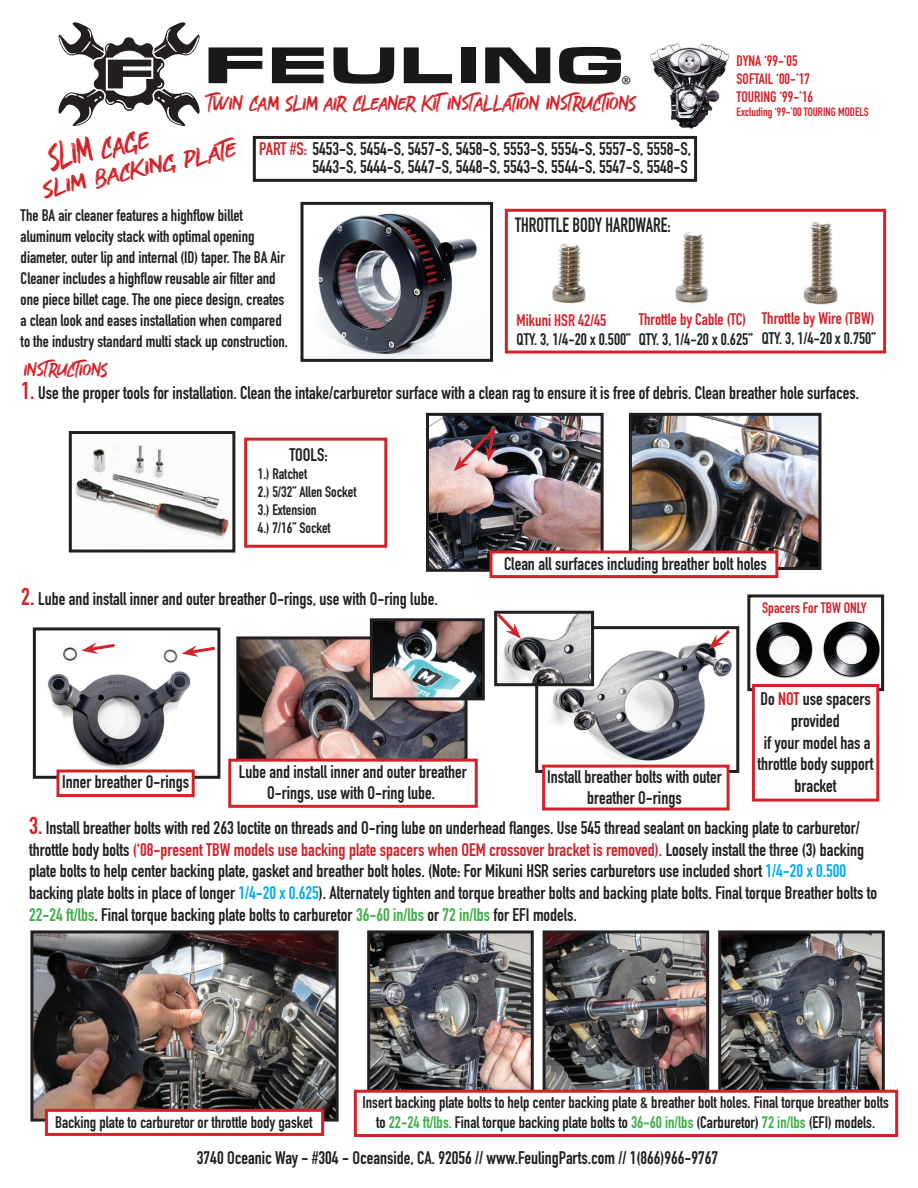
<style>
.page{position:relative;width:918px;height:1188px;background:#fff}
.page>*{position:absolute;margin:0;border:0;box-sizing:border-box;transform-origin:0 0}
.t1{font:36.45px "Grotters";color:#d1232a;scale:.78 1}
.t2{font:31.5px "Minion Pro";color:#231f20}
.t3{font:23.1px "Grotters";color:#d1232a;scale:1.23 1}
.t4{font:21px "Grotters";letter-spacing:-.02em;color:#d1232a}
.t5{font:700 20.4px "DIN Condensed";color:#231f20;scale:.88 1}
.t6{font:19.5px "Grotters";letter-spacing:-.05em;color:#d1232a}
.t7{font:700 18px/21.6px "DIN Condensed";color:#231f20;text-align:center}
.t8{font:700 16.5px/21px "DIN Condensed";color:#231f20;text-align:center}
.t9{font:700 16.5px "DIN Condensed";color:#d1232a}
.t10{font:700 15px/18px "DIN Condensed";color:#d1232a}
.t11{font:700 15px/18px "DIN Condensed";color:#231f20}
.t12{font:700 12px "DIN Condensed";color:#d1232a}
.s1{font-size:28.5px}
.s2{color:#d1232a}
.s3{font-size:24px;color:#d1232a}
.s4{color:#00aeef}
.s5{color:#40ae49}
</style>
<div class="page">
<img style="left:240px;top:640px;width:224px;height:119px">
<div style="left:236px;top:636px;width:232px;height:147px;border:3px solid #231f20"></div>
<svg style="left:209px;top:47px;width:53px;height:36px"></svg>
<svg style="left:272px;top:47px;width:52px;height:36px"></svg>
<svg style="left:334px;top:47px;width:60px;height:37px"></svg>
<svg style="left:404px;top:47px;width:48px;height:36px"></svg>
<div style="left:461px;top:47px;width:15px;height:36px;background:#181719"></div>
<svg style="left:485px;top:47px;width:65px;height:36px"></svg>
<svg style="left:559px;top:47px;width:62px;height:37px"></svg>
<svg style="left:58px;top:22px;width:142px;height:104px"></svg>
<img style="left:318px;top:213px;width:159px;height:145px">
<div style="left:300px;top:202px;width:193px;height:160px;border:3px solid #231f20"></div>
<img style="left:75px;top:445px;width:154px;height:94px">
<div style="left:69px;top:431px;width:166px;height:122px;border:3px solid #231f20"></div>
<img style="left:48px;top:647px;width:147px;height:123px">
<div style="left:33px;top:627px;width:187px;height:152px;border:3px solid #231f20"></div>
<img style="left:430px;top:417px;width:170px;height:151px">
<div style="left:426px;top:413px;width:178px;height:159px;border:3px solid #231f20"></div>
<img style="left:633px;top:417px;width:184px;height:149px">
<div style="left:629px;top:413px;width:192px;height:157px;border:3px solid #231f20"></div>
<img style="left:374px;top:622px;width:107px;height:74px">
<div style="left:370px;top:618px;width:115px;height:82px;border:3px solid #231f20"></div>
<div style="left:490px;top:551px;width:288px;height:27px;background:#fff;border:3px solid #d1232a"></div>
<div style="left:228px;top:759px;width:250px;height:49px;background:#fff;border:3px solid #d1232a"></div>
<img style="left:539px;top:630px;width:193px;height:135px">
<div style="left:535px;top:626px;width:204px;height:147px;border:3px solid #231f20"></div>
<div style="left:542px;top:765px;width:188px;height:46px;background:#fff;border:3px solid #d1232a"></div>
<svg style="left:81px;top:642px;width:37px;height:12px"></svg>
<svg style="left:182px;top:645px;width:36px;height:12px"></svg>
<div style="left:56px;top:770px;width:139px;height:27px;background:#fff;border:3px solid #d1232a"></div>
<svg style="left:708px;top:627px;width:25px;height:22px"></svg>
<img style="left:502px;top:615px;width:88px;height:67px">
<div style="left:494px;top:611px;width:100px;height:75px;border:3px solid #231f20"></div>
<svg style="left:494px;top:610px;width:27px;height:29px"></svg>
<svg style="left:454px;top:425px;width:44px;height:46px;background:#936f75"></svg>
<img style="left:650px;top:43px;width:80px;height:86px">
<img style="left:371px;top:934px;width:159px;height:156px">
<div style="left:367px;top:930px;width:167px;height:190px;border:3px solid #231f20"></div>
<img style="left:547px;top:934px;width:158px;height:156px">
<div style="left:543px;top:930px;width:166px;height:190px;border:3px solid #231f20"></div>
<img style="left:722px;top:934px;width:159px;height:156px">
<div style="left:718px;top:930px;width:167px;height:190px;border:3px solid #231f20"></div>
<img style="left:34px;top:934px;width:301px;height:184px">
<div style="left:30px;top:930px;width:309px;height:192px;border:3px solid #231f20"></div>
<div style="left:45px;top:1109px;width:279px;height:27px;background:#fff;border:3px solid #d1232a"></div>
<div style="left:354px;top:1090px;width:544px;height:47px;background:#fff;border:3px solid #d1232a"></div>
<div style="left:253px;top:136px;width:444px;height:46px;border:3px solid #231f20"></div>
<div style="left:505px;top:209px;width:381px;height:145px;border:3px solid #d1232a"></div>
<img style="left:552px;top:243px;width:34px;height:61px">
<img style="left:803px;top:221px;width:35px;height:83px">
<img style="left:675px;top:232px;width:33px;height:72px">
<div style="left:244px;top:438px;width:143px;height:110px;background:#fff;border:3px solid #d1232a"></div>
<img style="left:751px;top:621px;width:129px;height:66px">
<div style="left:747px;top:594px;width:137px;height:97px;border:3px solid #231f20"></div>
<div style="left:752px;top:684px;width:127px;height:118px;background:#fff;border:3px solid #d1232a"></div>
<h2 class="t2" style="left:621px;top:65px;width:12px">®</h2>
<p class="t4" style="left:207px;top:92px;width:431px">TWIN CAM SLIM AIR CLEANER KIT INSTALLATION INSTRUCTIONS</p>
<h1 class="t1" style="left:45px;top:138px;width:134px;rotate:-12deg">SLIM <span class="s1">CAGE</span></h1>
<p class="t3" style="left:40px;top:177px;width:163px;rotate:-12deg">SLIM BACKING PLATE</p>
<p class="t7" style="left:259px;top:140px;width:434px;line-height:18px;text-align:right"><span class="s2">PART #S:</span> 5453-S, 5454-S, 5457-S, 5458-S, 5553-S, 5554-S, 5557-S, 5558-S,<br>5443-S, 5444-S, 5447-S, 5448-S, 5543-S, 5544-S, 5547-S, 5548-S</p>
<p class="t10" style="left:737px;top:51px;width:78px">DYNA ‘99-’05<br>SOFTAIL ‘00-’17<br>TOURING ‘99-’16</p>
<p class="t12" style="left:737px;top:104px;width:134px">Excluding ‘99-’00 TOURING MODELS</p>
<p class="t8" style="left:21px;top:204px;width:269px;text-align:left">The BA air cleaner features a highflow billet aluminum velocity stack with optimal opening diameter, outer lip and internal (ID) taper. The BA Air Cleaner includes a highflow reusable air filter and one piece billet cage. The one piece design, creates a clean look and eases installation when compared to the industry standard multi stack up construction.</p>
<p class="t6" style="left:24px;top:359px;width:85px">INSTRUCTIONS</p>
<p class="t5" style="left:515px;top:211px;width:178px">THROTTLE BODY HARDWARE:</p>
<p class="t9" style="left:517px;top:309px;width:91px">Mikuni HSR 42/45</p>
<p class="t8" style="left:517px;top:329px;width:116px">QTY. 3, 1/4-20 x 0.500”</p>
<p class="t9" style="left:639px;top:309px;width:109px">Throttle by Cable (TC)</p>
<p class="t8" style="left:639px;top:329px;width:116px">QTY. 3, 1/4-20 x 0.625”</p>
<p class="t9" style="left:762px;top:307px;width:114px">Throttle by Wire (TBW)</p>
<p class="t8" style="left:762px;top:328px;width:116px">QTY. 3, 1/4-20 x 0.750”</p>
<p class="t7" style="left:21px;top:382px;width:839px"><span class="s3">1.</span> Use the proper tools for installation. Clean the intake/carburetor surface with a clean rag to ensure it is free of debris. Clean breather hole surfaces.</p>
<p class="t7" style="left:289px;top:444px;width:40px">TOOLS:</p>
<p class="t11" style="left:258px;top:464px;width:100px">1.) Ratchet<br>2.) 5/32” Allen Socket<br>3.) Extension<br>4.) 7/16” Socket</p>
<p class="t7" style="left:21px;top:588px;width:418px"><span class="s3">2.</span> Lube and install inner and outer breather O-rings, use with O-ring lube.</p>
<p class="t7" style="left:504px;top:553px;width:264px">Clean all surfaces including breather bolt holes</p>
<p class="t10" style="left:762px;top:599px;width:106px">Spacers For TBW ONLY</p>
<p class="t7" style="left:758px;top:688px;width:117px">Do <span class="s2">NOT</span> use spacers provided<br>if your model has a throttle body support bracket</p>
<p class="t7" style="left:239px;top:760px;width:230px">Lube and install inner and outer breather<br>O-rings, use with O-ring lube.</p>
<p class="t7" style="left:547px;top:766px;width:176px">Install breather bolts with outer breather O-rings</p>
<p class="t7" style="left:62px;top:771px;width:129px">Inner breather O-rings</p>
<p class="t7" style="left:29px;top:817px;width:850px;text-align:left"><span class="s3">3.</span> Install breather bolts with red 263 loctite on threads and O-ring lube on underhead flanges. Use 545 thread sealant on backing plate to carburetor/ throttle body bolts <span class="s2">(‘08-present TBW models use backing plate spacers when OEM crossover bracket is removed).</span> Loosely install the three (3) backing plate bolts to help center backing plate, gasket and breather bolt holes. (Note: For Mikuni HSR series carburetors use included short <span class="s4">1/4-20 x 0.500 </span>backing plate bolts in place of longer <span class="s4">1/4-20 x 0.625</span>). Alternately tighten and torque breather bolts and backing plate bolts. Final torque Breather bolts to <span class="s5">22-24 ft/lbs</span>. Final torque backing plate bolts to carburetor <span class="s5">36-60 in/lbs</span> or <span class="s5">72 in/lbs</span> for EFI models.</p>
<p class="t8" style="left:55px;top:1112px;width:259px">Backing plate to carburetor or throttle body gasket</p>
<p class="t8" style="left:362px;top:1093px;width:528px;line-height:19.8px">Insert backing plate bolts to help center backing plate &amp; breather bolt holes. Final torque breather bolts to <span class="s5">22-24 ft/lbs.</span> Final torque backing plate bolts to <span class="s5">36-60 in/lbs</span> (Carburetor) <span class="s5">72 in/lbs</span> (EFI) models.</p>
<p class="t7" style="left:197px;top:1147px;width:523px">3740 Oceanic Way - #304 - Oceanside, CA. 92056 // www.FeulingParts.com // 1(866)966-9767</p>
</div>
